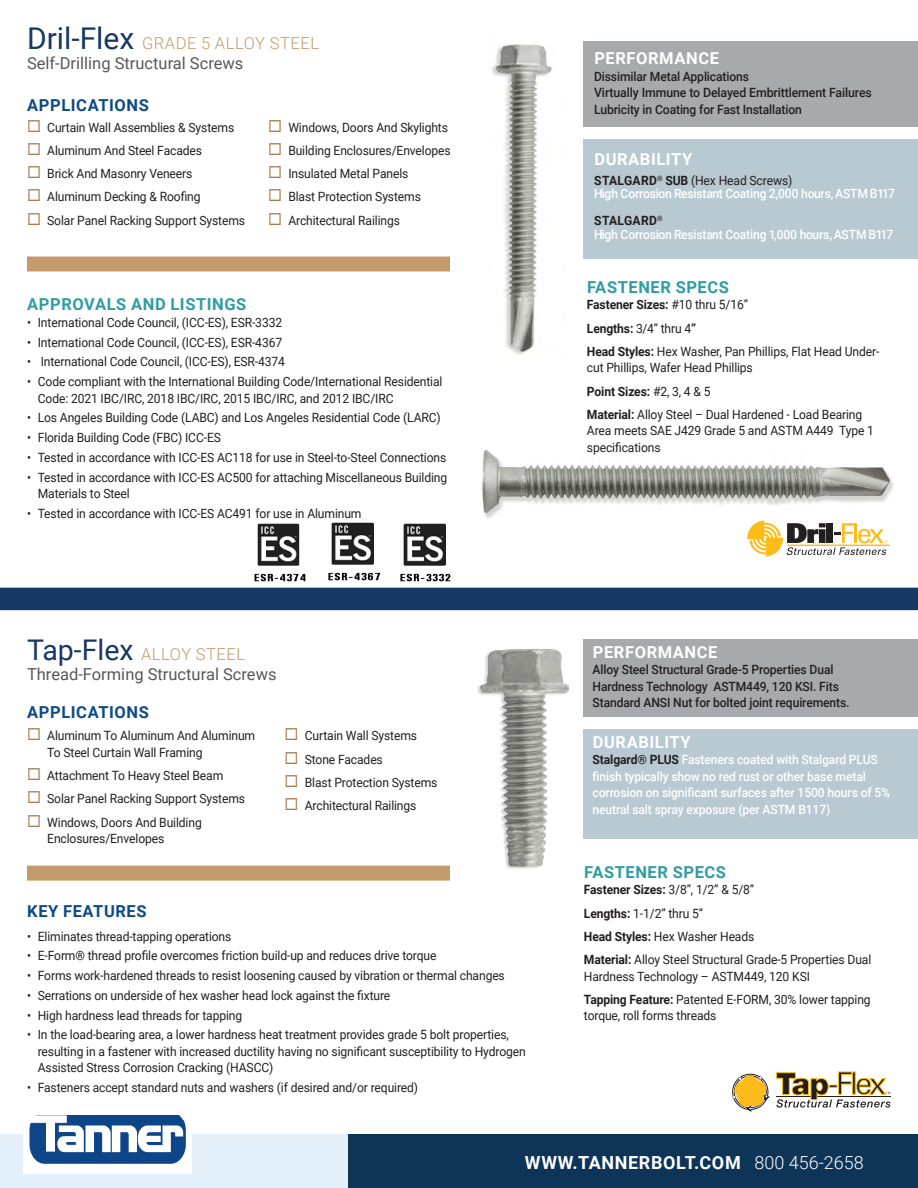
<style>
.page{position:relative;width:918px;height:1188px;background:#fff}
.page>*{position:absolute;margin:0;border:0;box-sizing:border-box;transform-origin:0 0}
.t1{font:700 18px "Roboto";letter-spacing:.035em;color:#fff}
.t2{font:16.5px "Roboto";color:#57585a}
.Bullet{font:700 16.5px "Roboto";letter-spacing:.035em;color:#2f9da3}
.t3{font:300 16.5px "Roboto";letter-spacing:.035em;color:#c39a6b}
.t4{font:700 16.5px "Roboto";letter-spacing:.035em;color:#fff}
.t5{font:700 16.5px "Roboto";letter-spacing:.035em;color:#0e4a85}
.t6{font:12.75px/16.5px "Roboto";letter-spacing:-.01em;color:#231f20;scale:.95 1}
.t7{font:500 12.75px/16.5px "Roboto";letter-spacing:-.01em;color:#fff;scale:.95 1}
.t8{font:500 12.75px/16.5px "Roboto";letter-spacing:-.01em;color:#231f20;scale:.95 1}
.t9{font:700 12.75px "Roboto";letter-spacing:-.01em;color:#231f20;scale:.95 1}
.t10{font:500 12.75px "Roboto";letter-spacing:-.01em;color:#231f20}
.s1{font-weight:400;font-size:30px;color:#173764}
.s2{font-weight:400;font-size:28.5px;color:#173764}
.s3{font-weight:700;color:#231f20}
.s4{font-weight:400;color:#231f20}
.s5{font-weight:400}
.s6{font-weight:700}
.s7{font-weight:300}
</style>
<div class="page">
<div style="left:0;top:1134px;width:403px;height:54px;background:#e3eff9"></div>
<img style="left:24px;top:1116px;width:167px;height:58px">
<div style="left:349px;top:1134px;width:569px;height:54px;background:#0e3458"></div>
<img style="left:482px;top:450px;width:412px;height:71px">
<div style="left:584px;top:639px;width:334px;height:78px;background:#a8a9ad"></div>
<div style="left:584px;top:729px;width:334px;height:109px;background:#b8c9d1"></div>
<div style="left:584px;top:41px;width:334px;height:86px;background:#a8a9ad"></div>
<div style="left:584px;top:140px;width:334px;height:119px;background:#b8c9d1"></div>
<div style="left:0;top:588px;width:918px;height:22px;background:#173764"></div>
<svg style="left:732px;top:1071px;width:159px;height:40px"></svg>
<hr style="left:787px;top:545px;width:103px;height:1px;background:#fdbc19">
<svg style="left:747px;top:521px;width:141px;height:35px"></svg>
<img style="left:477px;top:639px;width:109px;height:230px">
<div style="left:27px;top:256px;width:423px;height:15px;background:#c39a6b"></div>
<div style="left:27px;top:866px;width:423px;height:15px;background:#c39a6b"></div>
<img style="left:254px;top:523px;width:52px;height:59px">
<img style="left:328px;top:522px;width:53px;height:59px">
<img style="left:400px;top:523px;width:51px;height:59px">
<img style="left:492px;top:44px;width:60px;height:312px">
<p class="t3" style="left:27px;top:31px;width:294px"><span class="s1">Dril-Flex</span> GRADE 5 ALLOY STEEL</p>
<p class="t2" style="left:27px;top:52px;width:218px">Self-Drilling Structural Screws</p>
<p class="t5" style="left:27px;top:93px;width:123px">APPLICATIONS</p>
<p class="t6" style="left:47px;top:118px;width:198px">Curtain Wall Assemblies &amp; Systems</p>
<p class="t6" style="left:47px;top:142px;width:165px">Aluminum And Steel Facades</p>
<p class="t6" style="left:47px;top:165px;width:154px">Brick And Masonry Veneers</p>
<p class="t6" style="left:47px;top:188px;width:163px">Aluminum Decking &amp; Roofing</p>
<p class="t6" style="left:47px;top:211px;width:210px">Solar Panel Racking Support Systems</p>
<p class="t6" style="left:288px;top:118px;width:170px">Windows, Doors And Skylights</p>
<p class="t6" style="left:288px;top:142px;width:172px">Building Enclosures/Envelopes</p>
<p class="t6" style="left:288px;top:165px;width:128px">Insulated Metal Panels</p>
<p class="t6" style="left:288px;top:188px;width:141px">Blast Protection Systems</p>
<p class="t6" style="left:288px;top:211px;width:119px">Architectural Railings</p>
<p class="Bullet" style="left:27px;top:293px;width:221px">APPROVALS AND LISTINGS</p>
<p class="t6" style="left:27px;top:314px;width:270px">• International Code Council, (ICC-ES), ESR-3332</p>
<p class="t6" style="left:27px;top:333px;width:270px">• International Code Council, (ICC-ES), ESR-4367</p>
<p class="t6" style="left:27px;top:353px;width:273px">• International Code Council, (ICC-ES), ESR-4374</p>
<p class="t6" style="left:38px;top:373px;width:427px;text-indent:-11px">• Code compliant with the International Building Code/International Residential<br>Code: 2021 IBC/IRC, 2018 IBC/IRC, 2015 IBC/IRC, and 2012 IBC/IRC</p>
<p class="t6" style="left:27px;top:409px;width:437px">• Los Angeles Building Code (LABC) and Los Angeles Residential Code (LARC)</p>
<p class="t6" style="left:27px;top:429px;width:206px">• Florida Building Code (FBC) ICC-ES</p>
<p class="t6" style="left:27px;top:449px;width:443px">• Tested in accordance with ICC-ES AC118 for use in Steel-to-Steel Connections</p>
<p class="t6" style="left:38px;top:468px;width:433px;text-indent:-11px">• Tested in accordance with ICC-ES AC500 for attaching Miscellaneous Building<br>Materials to Steel</p>
<p class="t6" style="left:27px;top:505px;width:354px">• Tested in accordance with ICC-ES AC491 for use in Aluminum</p>
<p class="t3" style="left:27px;top:643px;width:220px"><span class="s2">Tap-Flex</span> ALLOY STEEL</p>
<p class="t2" style="left:27px;top:663px;width:251px">Thread-Forming Structural Screws</p>
<p class="t5" style="left:27px;top:700px;width:123px">APPLICATIONS</p>
<p class="t6" style="left:47px;top:727px;width:220px">Aluminum To Aluminum And Aluminum<br>To Steel Curtain Wall Framing</p>
<p class="t6" style="left:47px;top:767px;width:187px">Attachment To Heavy Steel Beam</p>
<p class="t6" style="left:47px;top:790px;width:210px">Solar Panel Racking Support Systems</p>
<p class="t6" style="left:47px;top:813px;width:164px">Windows, Doors And Building<br>Enclosures/Envelopes</p>
<p class="t6" style="left:305px;top:727px;width:120px">Curtain Wall Systems</p>
<p class="t6" style="left:305px;top:750px;width:84px">Stone Facades</p>
<p class="t6" style="left:305px;top:774px;width:141px">Blast Protection Systems</p>
<p class="t6" style="left:305px;top:797px;width:119px">Architectural Railings</p>
<p class="t5" style="left:27px;top:900px;width:121px">KEY FEATURES</p>
<p class="t6" style="left:27px;top:927px;width:217px">• Eliminates thread-tapping operations</p>
<p class="t6" style="left:27px;top:947px;width:433px">• E-Form® thread profile overcomes friction build-up and reduces drive torque</p>
<p class="t6" style="left:27px;top:967px;width:505px">• Forms work-hardened threads to resist loosening caused by vibration or thermal changes</p>
<p class="t6" style="left:27px;top:987px;width:384px">• Serrations on underside of hex washer head lock against the fixture</p>
<p class="t6" style="left:27px;top:1006px;width:228px">• High hardness lead threads for tapping</p>
<p class="t6" style="left:38px;top:1026px;width:515px;text-indent:-11px">• In the load-bearing area, a lower hardness heat treatment provides grade 5 bolt properties, resulting in a fastener with increased ductility having no significant susceptibility to Hydrogen<br>Assisted Stress Corrosion Cracking (HASCC)</p>
<p class="t6" style="left:27px;top:1079px;width:413px">• Fasteners accept standard nuts and washers (if desired and/or required)</p>
<p class="t4" style="left:594px;top:47px;width:126px">PERFORMANCE</p>
<p class="t8" style="left:594px;top:68px;width:165px">Dissimilar Metal Applications</p>
<p class="t10" style="left:594px;top:84px;width:279px">Virtually Immune to Delayed Embrittlement Failures</p>
<p class="t8" style="left:594px;top:101px;width:220px">Lubricity in Coating for Fast Installation</p>
<p class="t4" style="left:594px;top:147px;width:99px">DURABILITY</p>
<p class="t7" style="left:594px;top:173px;width:318px;line-height:13.5px"><span class="s3">STALGARD</span><sup>®</sup> <span class="s3">SUB</span> <span class="s4">(Hex Head Screws)<br></span>High Corrosion Resistant Coating 2,000 hours, ASTM B117</p>
<p class="t7" style="left:594px;top:214px;width:317px;line-height:13.5px"><span class="s3">STALGARD</span><sup>®<br></sup>High Corrosion Resistant Coating 1,000 hours, ASTM B117</p>
<p class="Bullet" style="left:587px;top:275px;width:143px">FASTENER SPECS</p>
<p class="t9" style="left:587px;top:296px;width:171px">Fastener Sizes: <span class="s5">#10 thru 5/16”</span></p>
<p class="t9" style="left:587px;top:319px;width:116px">Lengths: <span class="s5">3/4” thru 4</span>”</p>
<p class="t6" style="left:587px;top:343px;width:309px"><span class="s6">Head Styles:</span> Hex Washer, Pan Phillips, Flat Head Under&shy;cut Phillips, Wafer Head Phillips</p>
<p class="t9" style="left:587px;top:382px;width:132px">Point Sizes: <span class="s5">#2, 3, 4 &amp; 5</span></p>
<p class="t6" style="left:587px;top:406px;width:304px"><span class="s6">Material:</span> Alloy Steel – Dual Hardened - Load Bearing<br>Area meets SAE J429 Grade 5 and ASTM A449 Type 1 specifications</p>
<p class="t4" style="left:593px;top:641px;width:126px">PERFORMANCE</p>
<p class="t8" style="left:593px;top:661px;width:272px">Alloy Steel Structural Grade-5 Properties Dual<br>Hardness Technology ASTM449, 120 KSI. Fits<br>Standard ANSI Nut for bolted joint requirements.</p>
<p class="t4" style="left:593px;top:730px;width:99px">DURABILITY</p>
<p class="t7" style="left:593px;top:751px;width:315px"><span class="s3">Stalgard® PLUS</span> Fasteners coated with Stalgard PLUS finish typically show no red rust or other base metal corrosion on significant surfaces after 1500 hours of 5% neutral salt spray exposure (per ASTM B117)</p>
<p class="Bullet" style="left:584px;top:860px;width:143px">FASTENER SPECS</p>
<p class="t9" style="left:584px;top:881px;width:181px">Fastener Sizes: <span class="s5">3/8”, 1/2” &amp; 5/8”</span></p>
<p class="t6" style="left:584px;top:904px;width:127px"><span class="s6">Lengths:</span> 1-1/2” thru 5”</p>
<p class="t6" style="left:584px;top:928px;width:181px"><span class="s6">Head Styles:</span> Hex Washer Heads</p>
<p class="t6" style="left:584px;top:951px;width:304px"><span class="s6">Material:</span> Alloy Steel Structural Grade-5 Properties Dual<br>Hardness Technology – ASTM449, 120 KSI</p>
<p class="t6" style="left:584px;top:991px;width:303px"><span class="s6">Tapping Feature:</span> Patented E-FORM, 30% lower tapping torque, roll forms threads</p>
<h1 class="t1" style="left:525px;top:1150px;width:340px">WWW.TANNERBOLT.COM <span class="s7">800 456-2658</span></h1>
</div>
